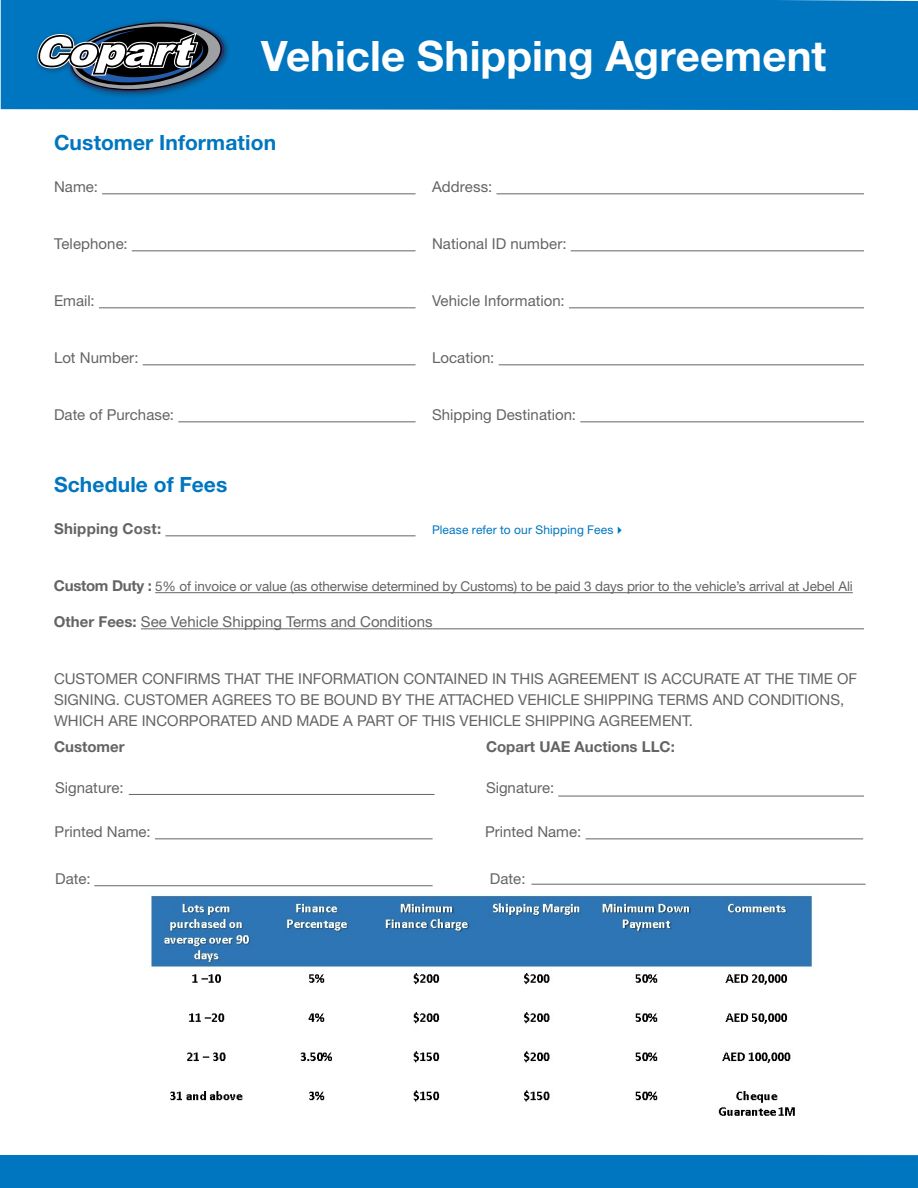
<style>
.page{position:relative;width:918px;height:1188px;background:#fff}
.page>*{position:absolute;margin:0;border:0;box-sizing:border-box;transform-origin:0 0}
.t1{font:700 42px "Helvetica Neue LT";color:#fff}
.t2{font:700 21px "Helvetica Neue LT";letter-spacing:.005em;color:#0076c0}
.t3{font:15px/21px "Helvetica Neue LT";color:#636466}
.t4{font:700 15px "Helvetica Neue LT";color:#636466}
.t5{font:13.5px "Helvetica Neue LT";letter-spacing:-.01em;color:#636466}
.t6{font:12px "Helvetica Neue LT";letter-spacing:.01em;color:#0076c0}
.s1{font-weight:700;font-size:15px}
.s2{font-weight:700}
</style>
<div class="page">
<div style="left:0;top:1155px;width:918px;height:33px;background:#0076c0"></div>
<div style="left:1px;top:0;width:917px;height:110px;background:#0076c0"></div>
<div style="left:34px;top:18px;width:196px;height:80px;background:#231f20;opacity:.5"></div>
<svg style="left:38px;top:22px;width:186px;height:70px;background:#496c86"></svg>
<hr style="left:102px;top:193px;width:314px;height:1px;background:#636466">
<hr style="left:496px;top:193px;width:368px;height:1px;background:#636466">
<hr style="left:132px;top:250px;width:284px;height:1px;background:#636466">
<hr style="left:571px;top:250px;width:293px;height:1px;background:#636466">
<hr style="left:99px;top:307px;width:317px;height:1px;background:#636466">
<hr style="left:569px;top:307px;width:295px;height:1px;background:#636466">
<hr style="left:143px;top:364px;width:273px;height:1px;background:#636466">
<hr style="left:499px;top:364px;width:365px;height:1px;background:#636466">
<hr style="left:178px;top:421px;width:238px;height:1px;background:#636466">
<hr style="left:580px;top:421px;width:284px;height:1px;background:#636466">
<hr style="left:165px;top:535px;width:251px;height:1px;background:#636466">
<hr style="left:155px;top:592px;width:698px;height:1px;background:#636466">
<hr style="left:141px;top:628px;width:292px;height:1px;background:#636466">
<hr style="left:433px;top:628px;width:431px;height:1px;background:#636466">
<hr style="left:129px;top:794px;width:305px;height:1px;background:#636466">
<hr style="left:558px;top:796px;width:306px;height:1px;background:#636466">
<hr style="left:155px;top:838px;width:278px;height:1px;background:#636466">
<hr style="left:586px;top:838px;width:277px;height:1px;background:#636466">
<hr style="left:94px;top:885px;width:339px;height:1px;background:#636466">
<hr style="left:531px;top:884px;width:335px;height:1px;background:#636466">
<img style="left:151px;top:895px;width:662px;height:221px">
<h1 class="t1" style="left:261px;top:30px;width:567px">Vehicle Shipping Agreement</h1>
<h2 class="t2" style="left:54px;top:130px;width:224px">Customer Information</h2>
<p class="t3" style="left:54px;top:176px;width:45px">Name:</p>
<p class="t3" style="left:432px;top:176px;width:62px">Address:</p>
<p class="t3" style="left:54px;top:233px;width:75px">Telephone:</p>
<p class="t3" style="left:432px;top:233px;width:136px">National ID number:</p>
<p class="t3" style="left:54px;top:290px;width:42px">Email:</p>
<p class="t3" style="left:432px;top:290px;width:134px">Vehicle Information:</p>
<p class="t3" style="left:54px;top:347px;width:86px">Lot Number:</p>
<p class="t3" style="left:432px;top:347px;width:64px">Location:</p>
<p class="t3" style="left:54px;top:404px;width:122px">Date of Purchase:</p>
<p class="t3" style="left:432px;top:404px;width:146px">Shipping Destination:</p>
<h2 class="t2" style="left:54px;top:472px;width:175px">Schedule of Fees</h2>
<p class="t4" style="left:54px;top:520px;width:109px">Shipping Cost:</p>
<p class="t6" style="left:432px;top:523px;width:195px">Please refer to our Shipping Fees✔</p>
<p class="t5" style="left:54px;top:578px;width:800px"><span class="s1">Custom Duty :</span> 5% of invoice or value (as otherwise determined by Customs) to be paid 3 days prior to the vehicle’s arrival at Jebel Ali</p>
<p class="t3" style="left:54px;top:611px;width:380px"><span class="s2">Other Fees:</span> See Vehicle Shipping Terms and Conditions</p>
<p class="t3" style="left:54px;top:668px;width:805px">CUSTOMER CONFIRMS THAT THE INFORMATION CONTAINED IN THIS AGREEMENT IS ACCURATE AT THE TIME OF<br>SIGNING. CUSTOMER AGREES TO BE BOUND BY THE ATTACHED VEHICLE SHIPPING TERMS AND CONDITIONS,<br>WHICH ARE INCORPORATED AND MADE A PART OF THIS VEHICLE SHIPPING AGREEMENT.</p>
<p class="t4" style="left:54px;top:738px;width:72px">Customer</p>
<p class="t4" style="left:486px;top:738px;width:190px">Copart UAE Auctions LLC:</p>
<p class="t3" style="left:55px;top:777px;width:70px">Signature:</p>
<p class="t3" style="left:486px;top:777px;width:70px">Signature:</p>
<p class="t3" style="left:55px;top:821px;width:98px">Printed Name:</p>
<p class="t3" style="left:485px;top:821px;width:98px">Printed Name:</p>
<p class="t3" style="left:55px;top:868px;width:37px">Date:</p>
<p class="t3" style="left:490px;top:868px;width:37px">Date:</p>
</div>
